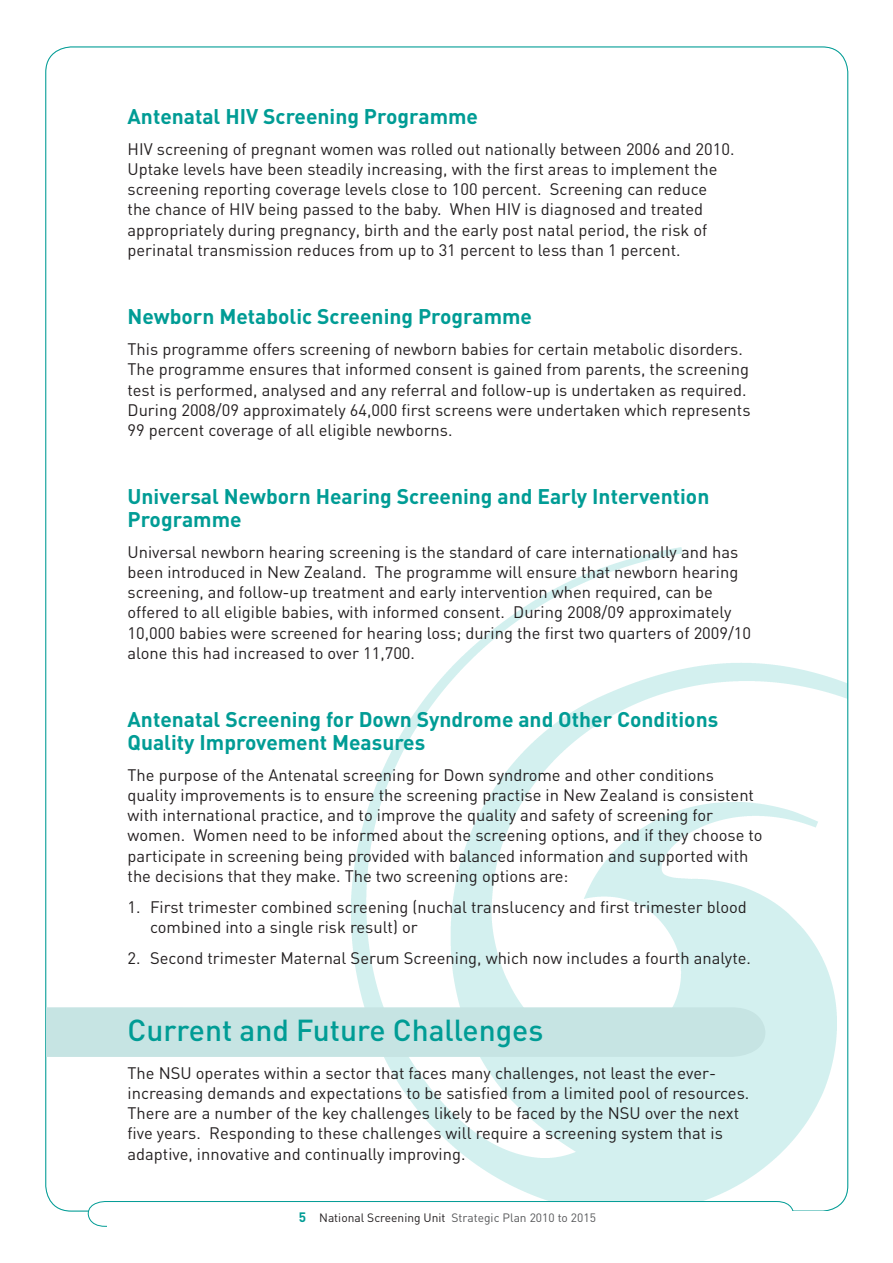
<style>
.page{position:relative;width:893px;height:1263px;background:#fff}
.page>*{position:absolute;margin:0;border:0;box-sizing:border-box;transform-origin:0 0}
.t1{font:500 30px "DIN";color:#009c95}
.t2{font:700 21px/22.5px "DIN";color:#009c95}
.t3{font:16.5px/20.2px "DIN";color:#231f20}
.t4{font:12px "DIN";color:#57585a}
.s1{font-weight:700;font-size:13.5px;color:#009c95}
.s2{color:#231f20}
</style>
<div class="page">
<img style="left:351px;top:547px;width:497px;height:664px">
<svg style="left:87px;top:1201px;width:707px;height:26px"></svg>
<div style="left:107px;top:1211px;width:726px;height:29px;background:#fff"></div>
<div style="left:46px;top:1007px;width:719px;height:50px;background:#c6e4e3"></div>
<p class="t2" style="left:128px;top:104px;width:352px">Antenatal HIV Screening Programme</p>
<p class="t3" style="left:128px;top:138px;width:608px">HIV screening of pregnant women was rolled out nationally between 2006 and 2010.<br>Uptake levels have been steadily increasing, with the first areas to implement the screening reporting coverage levels close to 100 percent. Screening can reduce the chance of HIV being passed to the baby. When HIV is diagnosed and treated appropriately during pregnancy, birth and the early post natal period, the risk of perinatal transmission reduces from up to 31 percent to less than 1 percent.</p>
<p class="t2" style="left:128px;top:304px;width:406px">Newborn Metabolic Screening Programme</p>
<p class="t3" style="left:128px;top:339px;width:624px">This programme offers screening of newborn babies for certain metabolic disorders.<br>The programme ensures that informed consent is gained from parents, the screening test is performed, analysed and any referral and follow-up is undertaken as required.<br>During 2008/09 approximately 64,000 first screens were undertaken which represents 99 percent coverage of all eligible newborns.</p>
<p class="t2" style="left:128px;top:485px;width:583px">Universal Newborn Hearing Screening and Early Intervention<br>Programme</p>
<p class="t3" style="left:128px;top:541px;width:625px">Universal newborn hearing screening is the standard of care internationally and has been introduced in New Zealand. The programme will ensure that newborn hearing screening, and follow-up treatment and early intervention when required, can be offered to all eligible babies, with informed consent. During 2008/09 approximately 10,000 babies were screened for hearing loss; during the first two quarters of 2009/10 alone this had increased to over 11,700.</p>
<p class="t2" style="left:128px;top:707px;width:592px">Antenatal Screening for Down Syndrome and Other Conditions<br>Quality Improvement Measures</p>
<p class="t3" style="left:128px;top:764px;width:637px">The purpose of the Antenatal screening for Down syndrome and other conditions quality improvements is to ensure the screening practise in New Zealand is consistent with international practice, and to improve the quality and safety of screening for women. Women need to be informed about the screening options, and if they choose to participate in screening being provided with balanced information and supported with the decisions that they make. The two screening options are:</p>
<p class="t3" style="left:150px;top:896px;width:598px;text-indent:-23px">1. First trimester combined screening (nuchal translucency and first trimester blood combined into a single risk result) or</p>
<p class="t3" style="left:128px;top:947px;width:625px">2. Second trimester Maternal Serum Screening, which now includes a fourth analyte.</p>
<h1 class="t1" style="left:128px;top:1011px;width:417px">Current and Future Challenges</h1>
<p class="t3" style="left:128px;top:1062px;width:623px">The NSU operates within a sector that faces many challenges, not least the ever&shy;increasing demands and expectations to be satisfied from a limited pool of resources.<br>There are a number of the key challenges likely to be faced by the NSU over the next five years. Responding to these challenges will require a screening system that is adaptive, innovative and continually improving.</p>
<p class="t4" style="left:299px;top:1210px;width:299px"><span class="s1">5</span> <span class="s2">National Screening Unit</span> Strategic Plan 2010 to 2015</p>
</div>
